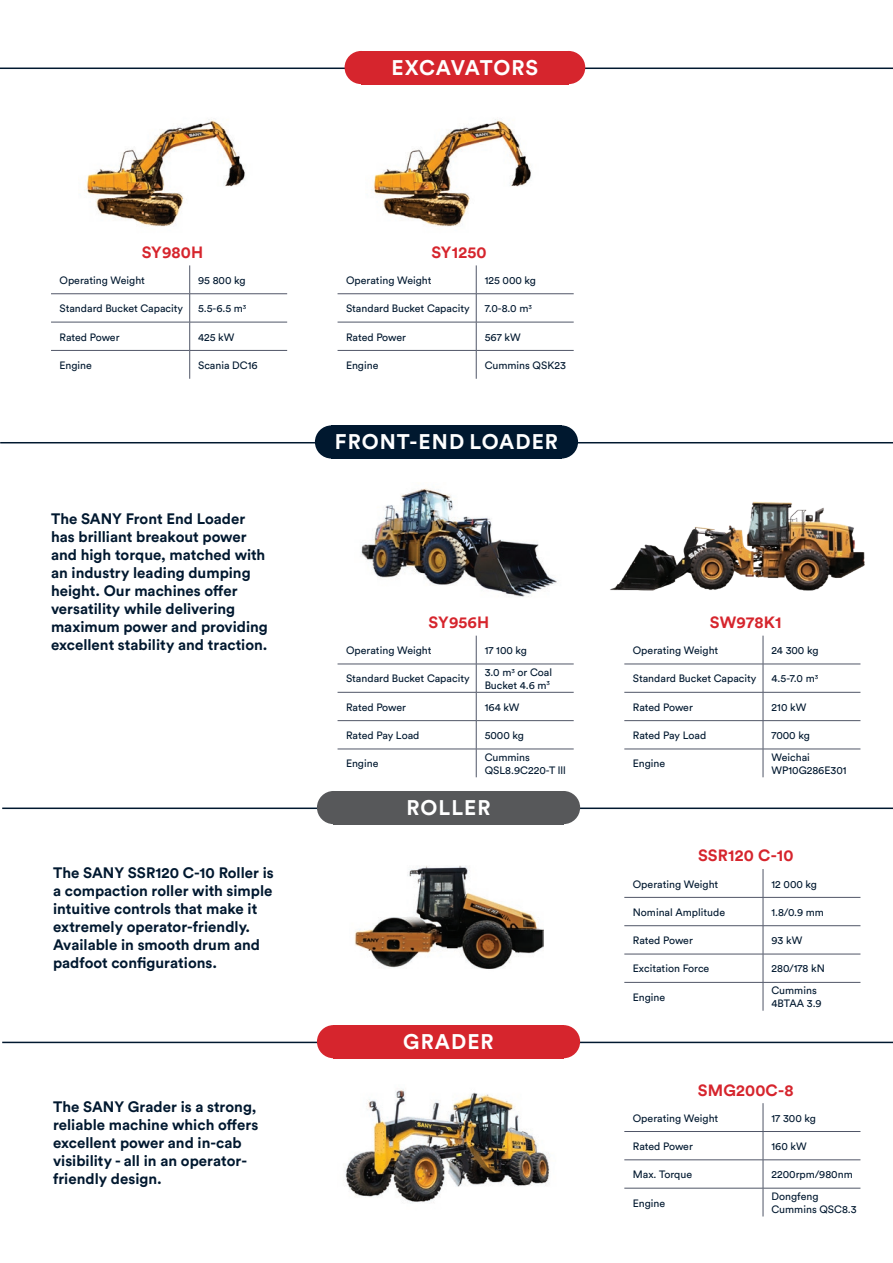
<style>
.page{position:relative;width:893px;height:1263px;background:#fff}
.page>*{position:absolute;margin:0;border:0;box-sizing:border-box;transform-origin:0 0}
.t1{font:700 21px "Circular Std";letter-spacing:.05em;color:#fff}
.t2{font:700 21px "Circular Std";letter-spacing:.02em;color:#fff}
.t3{font:700 16.2px "Circular Std";letter-spacing:.01em;color:#d6252d}
.t4{font:700 15px/18px "Circular Std";color:#00182f}
.t5{font:10.65px/12.8px "Circular Std";color:#00182f}
</style>
<div class="page">
<hr style="left:0;top:68px;width:893px;height:1px;background:#00182f">
<hr style="left:0;top:442px;width:893px;height:1px;background:#00182f">
<hr style="left:2px;top:807px;width:891px;height:2px;background:#00182f">
<hr style="left:2px;top:1042px;width:891px;height:1px;background:#00182f">
<div style="left:361px;top:51px;width:208px;height:33px;background:#d6252d"></div>
<div style="left:345px;top:51px;width:33px;height:33px;background:#d6252d;border-radius:50%"></div>
<div style="left:552px;top:51px;width:33px;height:33px;background:#d6252d;border-radius:50%"></div>
<div style="left:331px;top:425px;width:230px;height:34px;background:#00182f"></div>
<div style="left:315px;top:425px;width:33px;height:34px;background:#00182f;border-radius:50%"></div>
<div style="left:545px;top:425px;width:33px;height:34px;background:#00182f;border-radius:50%"></div>
<div style="left:333px;top:791px;width:230px;height:33px;background:#57585a"></div>
<div style="left:317px;top:791px;width:33px;height:33px;background:#57585a;border-radius:50%"></div>
<div style="left:547px;top:791px;width:33px;height:33px;background:#57585a;border-radius:50%"></div>
<div style="left:333px;top:1025px;width:230px;height:33px;background:#d6252d"></div>
<div style="left:317px;top:1025px;width:33px;height:33px;background:#d6252d;border-radius:50%"></div>
<div style="left:547px;top:1025px;width:33px;height:33px;background:#d6252d;border-radius:50%"></div>
<hr style="left:338px;top:664px;width:138px;height:1px;background:#505667">
<hr style="left:476px;top:664px;width:98px;height:1px;background:#505667">
<hr style="left:338px;top:692px;width:138px;height:1px;background:#505667">
<hr style="left:476px;top:692px;width:98px;height:1px;background:#505667">
<hr style="left:338px;top:720px;width:138px;height:1px;background:#505667">
<hr style="left:476px;top:720px;width:98px;height:1px;background:#505667">
<hr style="left:338px;top:749px;width:138px;height:1px;background:#505667">
<hr style="left:476px;top:749px;width:98px;height:1px;background:#505667">
<svg style="left:476px;top:636px;width:1px;height:141px"></svg>
<hr style="left:624px;top:1131px;width:139px;height:1px;background:#505667">
<hr style="left:763px;top:1131px;width:97px;height:1px;background:#505667">
<hr style="left:624px;top:1159px;width:139px;height:1px;background:#505667">
<hr style="left:763px;top:1159px;width:97px;height:1px;background:#505667">
<hr style="left:624px;top:1188px;width:139px;height:1px;background:#505667">
<hr style="left:763px;top:1188px;width:97px;height:1px;background:#505667">
<svg style="left:763px;top:1103px;width:1px;height:113px"></svg>
<img style="left:361px;top:488px;width:196px;height:109px">
<img style="left:610px;top:501px;width:255px;height:90px">
<img style="left:354px;top:865px;width:189px;height:104px">
<img style="left:345px;top:1089px;width:205px;height:114px">
<hr style="left:624px;top:664px;width:139px;height:1px;background:#505667">
<hr style="left:763px;top:664px;width:97px;height:1px;background:#505667">
<hr style="left:624px;top:692px;width:139px;height:1px;background:#505667">
<hr style="left:763px;top:692px;width:97px;height:1px;background:#505667">
<hr style="left:624px;top:720px;width:139px;height:1px;background:#505667">
<hr style="left:763px;top:720px;width:97px;height:1px;background:#505667">
<hr style="left:624px;top:749px;width:139px;height:1px;background:#505667">
<hr style="left:763px;top:749px;width:97px;height:1px;background:#505667">
<svg style="left:763px;top:636px;width:1px;height:141px"></svg>
<hr style="left:624px;top:897px;width:139px;height:1px;background:#505667">
<hr style="left:763px;top:897px;width:97px;height:1px;background:#505667">
<hr style="left:624px;top:925px;width:139px;height:1px;background:#505667">
<hr style="left:763px;top:925px;width:97px;height:1px;background:#505667">
<hr style="left:624px;top:954px;width:139px;height:1px;background:#505667">
<hr style="left:763px;top:954px;width:97px;height:1px;background:#505667">
<hr style="left:624px;top:982px;width:139px;height:1px;background:#505667">
<hr style="left:763px;top:982px;width:97px;height:1px;background:#505667">
<svg style="left:763px;top:869px;width:1px;height:142px"></svg>
<hr style="left:51px;top:293px;width:139px;height:1px;background:#505667">
<hr style="left:190px;top:293px;width:97px;height:1px;background:#505667">
<hr style="left:51px;top:322px;width:139px;height:1px;background:#505667">
<hr style="left:190px;top:322px;width:97px;height:1px;background:#505667">
<hr style="left:51px;top:350px;width:139px;height:1px;background:#505667">
<hr style="left:190px;top:350px;width:97px;height:1px;background:#505667">
<svg style="left:189px;top:265px;width:1px;height:114px"></svg>
<hr style="left:338px;top:293px;width:138px;height:1px;background:#505667">
<hr style="left:476px;top:293px;width:98px;height:1px;background:#505667">
<hr style="left:338px;top:322px;width:138px;height:1px;background:#505667">
<hr style="left:476px;top:322px;width:98px;height:1px;background:#505667">
<hr style="left:338px;top:350px;width:138px;height:1px;background:#505667">
<hr style="left:476px;top:350px;width:98px;height:1px;background:#505667">
<svg style="left:476px;top:265px;width:1px;height:114px"></svg>
<img style="left:86px;top:119px;width:159px;height:108px">
<img style="left:373px;top:119px;width:159px;height:108px">
<h1 class="t2" style="left:392px;top:54px;width:148px">EXCAVATORS</h1>
<h2 class="t3" style="left:142px;top:242px;width:63px">SY980H</h2>
<p class="t5" style="left:60px;top:274px;width:87px">Operating Weight</p>
<p class="t5" style="left:198px;top:274px;width:49px">95 800 kg</p>
<p class="t5" style="left:60px;top:302px;width:125px">Standard Bucket Capacity</p>
<p class="t5" style="left:198px;top:302px;width:50px">5.5-6.5 m<sup>3</sup></p>
<p class="t5" style="left:60px;top:330px;width:62px">Rated Power</p>
<p class="t5" style="left:198px;top:330px;width:38px">425 kW</p>
<p class="t5" style="left:60px;top:359px;width:34px">Engine</p>
<p class="t5" style="left:198px;top:359px;width:61px">Scania DC16</p>
<h3 class="t4" style="left:51px;top:510px;width:218px">The SANY Front End Loader has brilliant breakout power and high torque, matched with an industry leading dumping height. Our machines offer versatility while delivering maximum power and providing excellent stability and traction.</h3>
<h3 class="t4" style="left:53px;top:863px;width:222px">The SANY SSR120 C-10 Roller is a compaction roller with simple intuitive controls that make it extremely operator-friendly.<br>Available in smooth drum and padfoot configurations.</h3>
<h3 class="t4" style="left:53px;top:1097px;width:207px">The SANY Grader is a strong, reliable machine which offers excellent power and in-cab visibility - all in an operator&shy;friendly design.</h3>
<h2 class="t3" style="left:431px;top:242px;width:57px">SY1250</h2>
<p class="t5" style="left:346px;top:274px;width:87px">Operating Weight</p>
<p class="t5" style="left:485px;top:274px;width:53px">125 000 kg</p>
<p class="t5" style="left:346px;top:302px;width:125px">Standard Bucket Capacity</p>
<p class="t5" style="left:485px;top:302px;width:49px">7.0-8.0 m<sup>3</sup></p>
<p class="t5" style="left:346px;top:330px;width:62px">Rated Power</p>
<p class="t5" style="left:485px;top:330px;width:37px">567 kW</p>
<p class="t5" style="left:346px;top:359px;width:34px">Engine</p>
<p class="t5" style="left:485px;top:359px;width:83px">Cummins QSK23</p>
<h1 class="t1" style="left:335px;top:428px;width:225px">FRONT-END LOADER</h1>
<h2 class="t3" style="left:429px;top:612px;width:62px">SY956H</h2>
<p class="t5" style="left:346px;top:644px;width:87px">Operating Weight</p>
<p class="t5" style="left:485px;top:644px;width:44px">17 100 kg</p>
<p class="t5" style="left:346px;top:672px;width:125px">Standard Bucket Capacity</p>
<p class="t5" style="left:485px;top:666px;width:69px">3.0 m<sup>3</sup> or Coal<br>Bucket 4.6 m<sup>3</sup></p>
<p class="t5" style="left:346px;top:700px;width:62px">Rated Power</p>
<p class="t5" style="left:485px;top:700px;width:36px">164 kW</p>
<p class="t5" style="left:346px;top:729px;width:75px">Rated Pay Load</p>
<p class="t5" style="left:485px;top:729px;width:41px">5000 kg</p>
<p class="t5" style="left:346px;top:757px;width:34px">Engine</p>
<p class="t5" style="left:485px;top:751px;width:83px">Cummins<br>QSL8.9C220-T lll</p>
<h1 class="t1" style="left:406px;top:794px;width:86px">ROLLER</h1>
<h1 class="t1" style="left:403px;top:1028px;width:92px">GRADER</h1>
<h2 class="t3" style="left:710px;top:612px;width:73px">SW978K1</h2>
<p class="t5" style="left:633px;top:644px;width:87px">Operating Weight</p>
<p class="t5" style="left:771px;top:644px;width:48px">24 300 kg</p>
<p class="t5" style="left:633px;top:672px;width:125px">Standard Bucket Capacity</p>
<p class="t5" style="left:771px;top:672px;width:48px">4.5-7.0 m<sup>3</sup></p>
<p class="t5" style="left:633px;top:700px;width:62px">Rated Power</p>
<p class="t5" style="left:771px;top:700px;width:36px">210 kW</p>
<p class="t5" style="left:633px;top:729px;width:75px">Rated Pay Load</p>
<p class="t5" style="left:771px;top:729px;width:40px">7000 kg</p>
<p class="t5" style="left:633px;top:757px;width:34px">Engine</p>
<p class="t5" style="left:771px;top:751px;width:77px">Weichai<br>WP10G286E301</p>
<h2 class="t3" style="left:698px;top:845px;width:97px">SSR120 C-10</h2>
<p class="t5" style="left:633px;top:877px;width:87px">Operating Weight</p>
<p class="t5" style="left:771px;top:877px;width:47px">12 000 kg</p>
<p class="t5" style="left:633px;top:905px;width:94px">Nominal Amplitude</p>
<p class="t5" style="left:771px;top:905px;width:54px">1.8/0.9 mm</p>
<p class="t5" style="left:633px;top:934px;width:62px">Rated Power</p>
<p class="t5" style="left:771px;top:934px;width:32px">93 kW</p>
<p class="t5" style="left:633px;top:962px;width:78px">Excitation Force</p>
<p class="t5" style="left:771px;top:962px;width:55px">280/178 kN</p>
<p class="t5" style="left:633px;top:990px;width:34px">Engine</p>
<p class="t5" style="left:771px;top:984px;width:52px">Cummins<br>4BTAA 3.9</p>
<h2 class="t3" style="left:698px;top:1079px;width:97px">SMG200C-8</h2>
<p class="t5" style="left:633px;top:1111px;width:87px">Operating Weight</p>
<p class="t5" style="left:771px;top:1111px;width:46px">17 300 kg</p>
<p class="t5" style="left:633px;top:1140px;width:62px">Rated Power</p>
<p class="t5" style="left:771px;top:1140px;width:37px">160 kW</p>
<p class="t5" style="left:633px;top:1168px;width:61px">Max. Torque</p>
<p class="t5" style="left:771px;top:1168px;width:83px">2200rpm/980nm</p>
<p class="t5" style="left:633px;top:1196px;width:34px">Engine</p>
<p class="t5" style="left:771px;top:1190px;width:87px">Dongfeng<br>Cummins QSC8.3</p>
</div>
